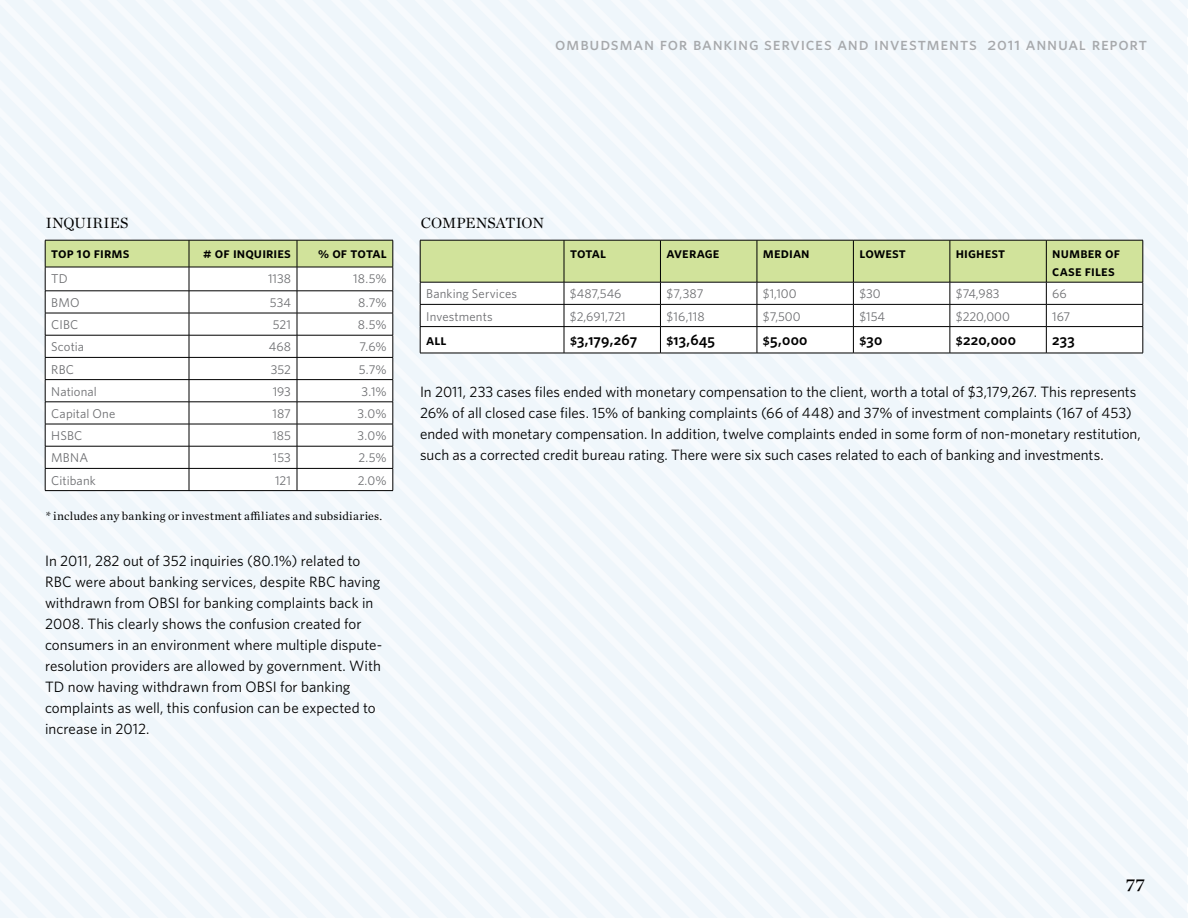
<style>
.page{position:relative;width:1188px;height:918px;background:#fff}
.page>*{position:absolute;margin:0;border:0;box-sizing:border-box;transform-origin:0 0}
.t1{font:18px "Whitney HTF Medium SC";letter-spacing:.04em;color:#a7a9ac}
.t2{font:18px "Chronicle Deck Semi";color:#000}
.Body_Copy{font:15px/21px "Whitney HTF";color:#000}
.t3{font:15px/18px "Whitney HTF Semi Bold SC";letter-spacing:.005em;color:#000}
.t4{font:15px "Chronicle Deck";letter-spacing:.015em;color:#000}
.t5{font:12.75px "Whitney HTF";letter-spacing:.005em;color:#6d6e71}
.t6{font:12px "Chronicle Text G1";letter-spacing:.02em;color:#000}
</style>
<div class="page">
<div style="left:19px;top:0;width:28px;height:918px;background:#eff6fb"></div>
<div style="left:47px;top:0;width:28px;height:918px;background:#eff6fb"></div>
<div style="left:75px;top:0;width:28px;height:918px;background:#eff6fb"></div>
<div style="left:103px;top:0;width:28px;height:918px;background:#eff6fb"></div>
<div style="left:131px;top:0;width:28px;height:918px;background:#eff6fb"></div>
<div style="left:159px;top:0;width:28px;height:918px;background:#eff6fb"></div>
<div style="left:187px;top:0;width:28px;height:918px;background:#eff6fb"></div>
<div style="left:215px;top:0;width:28px;height:918px;background:#eff6fb"></div>
<div style="left:243px;top:0;width:945px;height:918px;background:#eff6fb"></div>
<div style="left:271px;top:0;width:917px;height:917px;background:#eff6fb"></div>
<div style="left:299px;top:0;width:889px;height:889px;background:#eff6fb"></div>
<div style="left:327px;top:0;width:861px;height:861px;background:#eff6fb"></div>
<div style="left:355px;top:0;width:833px;height:833px;background:#eff6fb"></div>
<div style="left:383px;top:0;width:805px;height:805px;background:#eff6fb"></div>
<div style="left:410px;top:0;width:778px;height:778px;background:#eff6fb"></div>
<div style="left:438px;top:0;width:750px;height:750px;background:#eff6fb"></div>
<div style="left:466px;top:0;width:722px;height:722px;background:#eff6fb"></div>
<div style="left:494px;top:0;width:694px;height:694px;background:#eff6fb"></div>
<div style="left:522px;top:0;width:666px;height:666px;background:#eff6fb"></div>
<div style="left:550px;top:0;width:638px;height:638px;background:#eff6fb"></div>
<div style="left:578px;top:0;width:610px;height:610px;background:#eff6fb"></div>
<div style="left:606px;top:0;width:582px;height:582px;background:#eff6fb"></div>
<div style="left:634px;top:0;width:554px;height:554px;background:#eff6fb"></div>
<div style="left:662px;top:0;width:526px;height:526px;background:#eff6fb"></div>
<div style="left:690px;top:0;width:498px;height:498px;background:#eff6fb"></div>
<div style="left:718px;top:0;width:470px;height:470px;background:#eff6fb"></div>
<div style="left:746px;top:0;width:442px;height:442px;background:#eff6fb"></div>
<div style="left:774px;top:0;width:414px;height:414px;background:#eff6fb"></div>
<div style="left:802px;top:0;width:386px;height:386px;background:#eff6fb"></div>
<div style="left:830px;top:0;width:358px;height:358px;background:#eff6fb"></div>
<div style="left:858px;top:0;width:330px;height:330px;background:#eff6fb"></div>
<div style="left:886px;top:0;width:302px;height:302px;background:#eff6fb"></div>
<div style="left:914px;top:0;width:274px;height:274px;background:#eff6fb"></div>
<div style="left:942px;top:0;width:246px;height:246px;background:#eff6fb"></div>
<div style="left:970px;top:0;width:218px;height:218px;background:#eff6fb"></div>
<div style="left:997px;top:0;width:191px;height:191px;background:#eff6fb"></div>
<hr style="left:45px;top:490px;width:144px;height:1px;background:#000">
<hr style="left:189px;top:490px;width:108px;height:1px;background:#000">
<hr style="left:297px;top:490px;width:96px;height:1px;background:#000">
<svg style="left:45px;top:240px;width:349px;height:250px"></svg>
<hr style="left:45px;top:291px;width:144px;height:1px;background:#000">
<hr style="left:189px;top:291px;width:108px;height:1px;background:#000">
<hr style="left:420px;top:353px;width:144px;height:1px;background:#000">
<hr style="left:564px;top:353px;width:96px;height:1px;background:#000">
<hr style="left:660px;top:353px;width:97px;height:1px;background:#000">
<hr style="left:757px;top:353px;width:96px;height:1px;background:#000">
<hr style="left:853px;top:353px;width:97px;height:1px;background:#000">
<hr style="left:950px;top:353px;width:96px;height:1px;background:#000">
<hr style="left:1046px;top:353px;width:97px;height:1px;background:#000">
<svg style="left:420px;top:240px;width:724px;height:113px"></svg>
<hr style="left:420px;top:304px;width:144px;height:1px;background:#000">
<hr style="left:564px;top:304px;width:96px;height:1px;background:#000">
<p class="t1" style="left:555px;top:33px;width:594px">ombudsman for banking services and investments 2011 annual report</p>
<p class="t4" style="left:46px;top:211px;width:84px">INQUIRIES</p>
<p class="t3" style="left:51px;top:244px;width:80px">top 10 firms</p>
<p class="t3" style="left:203px;top:244px;width:89px"># of inquiries</p>
<p class="t3" style="left:318px;top:244px;width:70px">% of total</p>
<p class="t5" style="left:51px;top:271px;width:18px">TD</p>
<p class="t5" style="left:268px;top:271px;width:25px">1138</p>
<p class="t5" style="left:353px;top:271px;width:35px">18.5%</p>
<p class="t5" style="left:51px;top:295px;width:30px">BMO</p>
<p class="t5" style="left:270px;top:295px;width:23px">534</p>
<p class="t5" style="left:358px;top:295px;width:30px">8.7%</p>
<p class="t5" style="left:51px;top:317px;width:29px">CIBC</p>
<p class="t5" style="left:273px;top:317px;width:20px">521</p>
<p class="t5" style="left:358px;top:317px;width:30px">8.5%</p>
<p class="t5" style="left:51px;top:339px;width:34px">Scotia</p>
<p class="t5" style="left:269px;top:339px;width:24px">468</p>
<p class="t5" style="left:360px;top:339px;width:29px">7.6%</p>
<p class="t5" style="left:51px;top:362px;width:24px">RBC</p>
<p class="t5" style="left:271px;top:362px;width:22px">352</p>
<p class="t5" style="left:359px;top:362px;width:30px">5.7%</p>
<p class="t5" style="left:51px;top:384px;width:47px">National</p>
<p class="t5" style="left:273px;top:384px;width:20px">193</p>
<p class="t5" style="left:361px;top:384px;width:27px">3.1%</p>
<p class="t5" style="left:51px;top:406px;width:66px">Capital One</p>
<p class="t5" style="left:273px;top:406px;width:20px">187</p>
<p class="t5" style="left:358px;top:406px;width:31px">3.0%</p>
<p class="t5" style="left:51px;top:428px;width:33px">HSBC</p>
<p class="t5" style="left:272px;top:428px;width:20px">185</p>
<p class="t5" style="left:358px;top:428px;width:31px">3.0%</p>
<p class="t5" style="left:51px;top:450px;width:39px">MBNA</p>
<p class="t5" style="left:273px;top:450px;width:20px">153</p>
<p class="t5" style="left:358px;top:450px;width:30px">2.5%</p>
<p class="t5" style="left:51px;top:473px;width:46px">Citibank</p>
<p class="t5" style="left:275px;top:473px;width:17px">121</p>
<p class="t5" style="left:358px;top:473px;width:31px">2.0%</p>
<p class="t6" style="left:46px;top:507px;width:338px">* includes any banking or investment affiliates and subsidiaries.</p>
<p class="Body_Copy" style="left:45px;top:549px;width:339px">In 2011, 282 out of 352 inquiries (80.1%) related to RBC were about banking services, despite RBC having withdrawn from OBSI for banking complaints back in 2008. This clearly shows the confusion created for consumers in an environment where multiple dispute&shy;resolution providers are allowed by government. With TD now having withdrawn from OBSI for banking complaints as well, this confusion can be expected to increase in 2012.</p>
<p class="t4" style="left:421px;top:211px;width:125px">COMPENSATION</p>
<p class="t3" style="left:570px;top:244px;width:38px">total</p>
<p class="t3" style="left:666px;top:244px;width:55px">average</p>
<p class="t3" style="left:763px;top:244px;width:48px">median</p>
<p class="t3" style="left:859px;top:244px;width:48px">lowest</p>
<p class="t3" style="left:956px;top:244px;width:51px">highest</p>
<p class="t3" style="left:1052px;top:244px;width:69px">number of case files</p>
<p class="t5" style="left:426px;top:286px;width:92px">Banking Services</p>
<p class="t5" style="left:570px;top:286px;width:53px">$487,546</p>
<p class="t5" style="left:666px;top:286px;width:39px">$7,387</p>
<p class="t5" style="left:763px;top:286px;width:35px">$1,100</p>
<p class="t5" style="left:859px;top:286px;width:23px">$30</p>
<p class="t5" style="left:956px;top:286px;width:45px">$74,983</p>
<p class="t5" style="left:1052px;top:286px;width:16px">66</p>
<p class="t5" style="left:426px;top:309px;width:68px">Investments</p>
<p class="t5" style="left:570px;top:309px;width:57px">$2,691,721</p>
<p class="t5" style="left:666px;top:309px;width:40px">$16,118</p>
<p class="t5" style="left:763px;top:309px;width:39px">$7,500</p>
<p class="t5" style="left:859px;top:309px;width:27px">$154</p>
<p class="t5" style="left:956px;top:309px;width:56px">$220,000</p>
<p class="t5" style="left:1052px;top:309px;width:20px">167</p>
<p class="t3" style="left:426px;top:330px;width:22px">all</p>
<p class="t3" style="left:570px;top:330px;width:69px">$3,179,267</p>
<p class="t3" style="left:666px;top:330px;width:50px">$13,645</p>
<p class="t3" style="left:763px;top:330px;width:46px">$5,000</p>
<p class="t3" style="left:859px;top:330px;width:24px">$30</p>
<p class="t3" style="left:956px;top:330px;width:62px">$220,000</p>
<p class="t3" style="left:1052px;top:330px;width:24px">233</p>
<p class="Body_Copy" style="left:420px;top:381px;width:722px">In 2011, 233 cases files ended with monetary compensation to the client, worth a total of $3,179,267. This represents 26% of all closed case files. 15% of banking complaints (66 of 448) and 37% of investment complaints (167 of 453) ended with monetary compensation. In addition, twelve complaints ended in some form of non-monetary restitution, such as a corrected credit bureau rating. There were six such cases related to each of banking and investments.</p>
<p class="t2" style="left:1126px;top:871px;width:20px">77</p>
</div>
